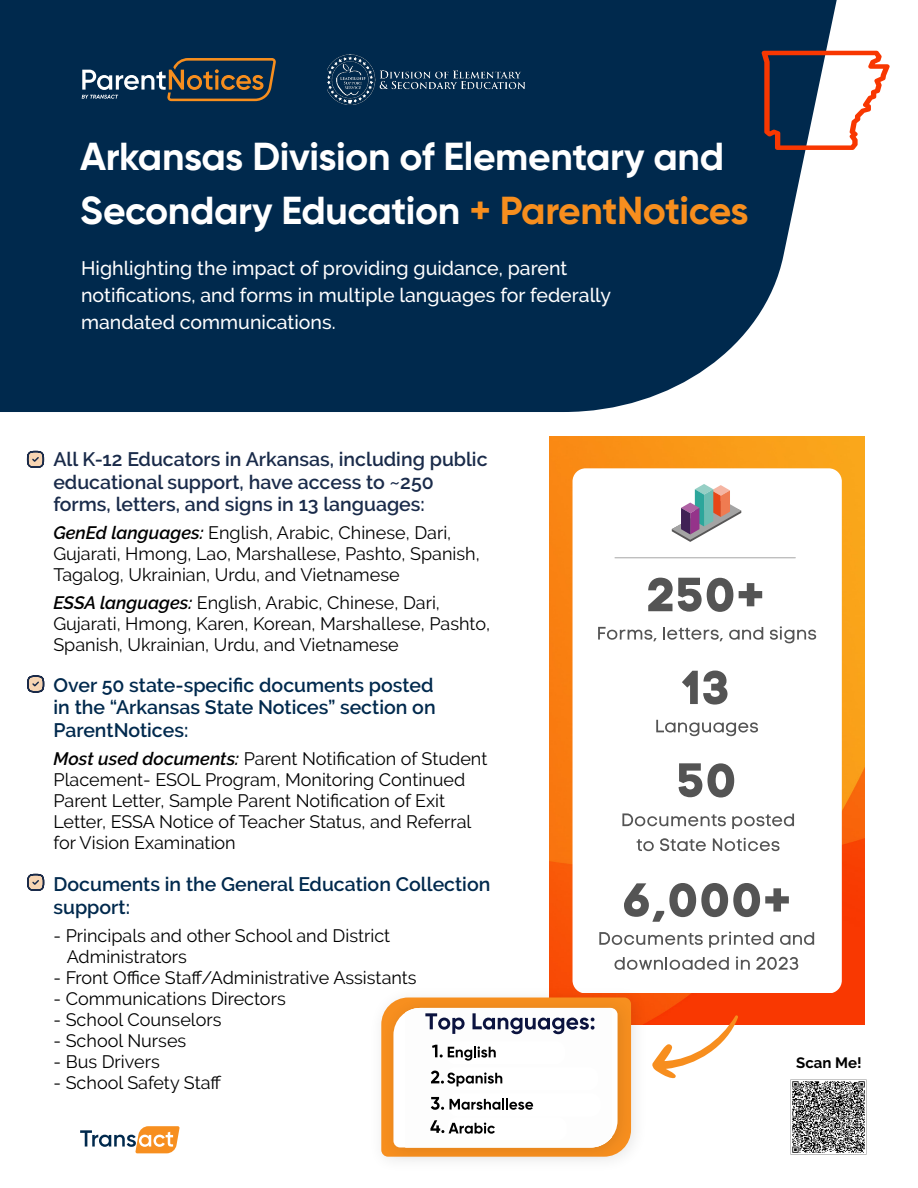
<style>
.page{position:relative;width:918px;height:1188px;background:#fff}
.page>*{position:absolute;margin:0;border:0;box-sizing:border-box;transform-origin:0 0}
.t1{font:700 39px/54px "Gilroy";letter-spacing:-.01em;color:#fff}
.t2{font:600 19.5px/22.5px "Raleway";color:#00294d;text-align:justify}
.t3{font:500 19.5px/27px "Raleway";color:#fff}
.t4{font:600 19.5px/22.5px "Raleway";color:#1a2b4a}
.t5{font:18px/21px "Raleway";color:#000}
.t6{font:700 15px "Raleway";color:#000}
.s1{color:#f78e1e}
.s2{font-weight:600;font-style:italic}
</style>
<div class="page">
<img style="left:549px;top:437px;width:315px;height:588px">
<div style="left:573px;top:468px;width:269px;height:525px;background:#fff"></div>
<svg style="left:672px;top:484px;width:69px;height:58px"></svg>
<svg style="left:648px;top:578px;width:85px;height:34px"></svg>
<svg style="left:739px;top:583px;width:23px;height:23px"></svg>
<svg style="left:598px;top:627px;width:59px;height:14px"></svg>
<svg style="left:663px;top:627px;width:60px;height:14px"></svg>
<svg style="left:729px;top:627px;width:34px;height:13px"></svg>
<svg style="left:770px;top:626px;width:46px;height:17px"></svg>
<svg style="left:682px;top:671px;width:46px;height:34px"></svg>
<svg style="left:656px;top:720px;width:102px;height:16px"></svg>
<svg style="left:679px;top:763px;width:55px;height:35px"></svg>
<svg style="left:622px;top:813px;width:104px;height:13px"></svg>
<svg style="left:732px;top:814px;width:62px;height:15px"></svg>
<svg style="left:637px;top:839px;width:17px;height:12px"></svg>
<svg style="left:660px;top:838px;width:46px;height:13px"></svg>
<svg style="left:713px;top:838px;width:67px;height:13px"></svg>
<hr style="left:615px;top:557px;width:180px;height:1px;background:#a6a6a6">
<svg style="left:624px;top:883px;width:165px;height:39px"></svg>
<svg style="left:599px;top:932px;width:104px;height:13px"></svg>
<svg style="left:709px;top:932px;width:64px;height:16px"></svg>
<svg style="left:780px;top:932px;width:34px;height:13px"></svg>
<svg style="left:614px;top:957px;width:115px;height:13px"></svg>
<svg style="left:736px;top:956px;width:14px;height:14px"></svg>
<svg style="left:756px;top:957px;width:42px;height:13px"></svg>
<div style="left:368px;top:984px;width:280px;height:190px;background:#000;opacity:.1"></div>
<svg style="left:0;top:0;width:852px;height:412px;background:#153a5b"></svg>
<svg style="left:80px;top:1126px;width:100px;height:27px"></svg>
<svg style="left:82px;top:58px;width:194px;height:43px;background:#3c4a54"></svg>
<img style="left:327px;top:54px;width:197px;height:51px">
<svg style="left:26px;top:450px;width:19px;height:18px"></svg>
<svg style="left:27px;top:873px;width:18px;height:18px"></svg>
<div style="left:380px;top:995px;width:255px;height:170px;background:#000;opacity:.1"></div>
<svg style="left:381px;top:998px;width:250px;height:159px"></svg>
<svg style="left:652px;top:1015px;width:86px;height:63px"></svg>
<svg style="left:27px;top:675px;width:18px;height:18px"></svg>
<svg style="left:762px;top:51px;width:128px;height:99px"></svg>
<img style="left:791px;top:1079px;width:76px;height:76px">
<p class="t1" style="left:80px;top:129px;width:670px">Arkansas Division of Elementary and<br>Secondary Education <span class="s1">+ ParentNotices</span></p>
<p class="t3" style="left:81px;top:254px;width:532px">Highlighting the impact of providing guidance, parent notifications, and forms in multiple languages for federally mandated communications.</p>
<p class="t4" style="left:53px;top:448px;width:436px">All K-12 Educators in Arkansas, including public educational support, have access to ~250 forms, letters, and signs in 13 languages:</p>
<p class="t5" style="left:53px;top:522px;width:428px"><span class="s2">GenEd languages:</span> English, Arabic, Chinese, Dari,<br>Gujarati, Hmong, Lao, Marshallese, Pashto, Spanish,<br>Tagalog, Ukrainian, Urdu, and Vietnamese</p>
<p class="t5" style="left:53px;top:592px;width:438px"><span class="s2">ESSA languages:</span> English, Arabic, Chinese, Dari,<br>Gujarati, Hmong, Karen, Korean, Marshallese, Pashto,<br>Spanish, Ukrainian, Urdu, and Vietnamese</p>
<p class="t2" style="left:54px;top:674px;width:384px">Over 50 state-specific documents posted in the “Arkansas State Notices” section on ParentNotices:</p>
<p class="t5" style="left:54px;top:748px;width:435px"><span class="s2">Most used documents:</span> Parent Notification of Student Placement- ESOL Program, Monitoring Continued Parent Letter, Sample Parent Notification of Exit Letter, ESSA Notice of Teacher Status, and Referral for Vision Examination</p>
<p class="t2" style="left:54px;top:873px;width:438px">Documents in the General Education Collection support:</p>
<p class="t5" style="left:67px;top:925px;width:325px;text-indent:-13px">- Principals and other School and District<br>Administrators</p>
<p class="t5" style="left:54px;top:967px;width:365px">- Front Office Staff/Administrative Assistants</p>
<p class="t5" style="left:54px;top:988px;width:234px">- Communications Directors</p>
<p class="t5" style="left:54px;top:1009px;width:170px">- School Counselors</p>
<p class="t5" style="left:54px;top:1030px;width:134px">- School Nurses</p>
<p class="t5" style="left:54px;top:1051px;width:108px">- Bus Drivers</p>
<p class="t5" style="left:54px;top:1072px;width:169px">- School Safety Staff</p>
<p class="t6" style="left:796px;top:1054px;width:67px">Scan Me!</p>
</div>
